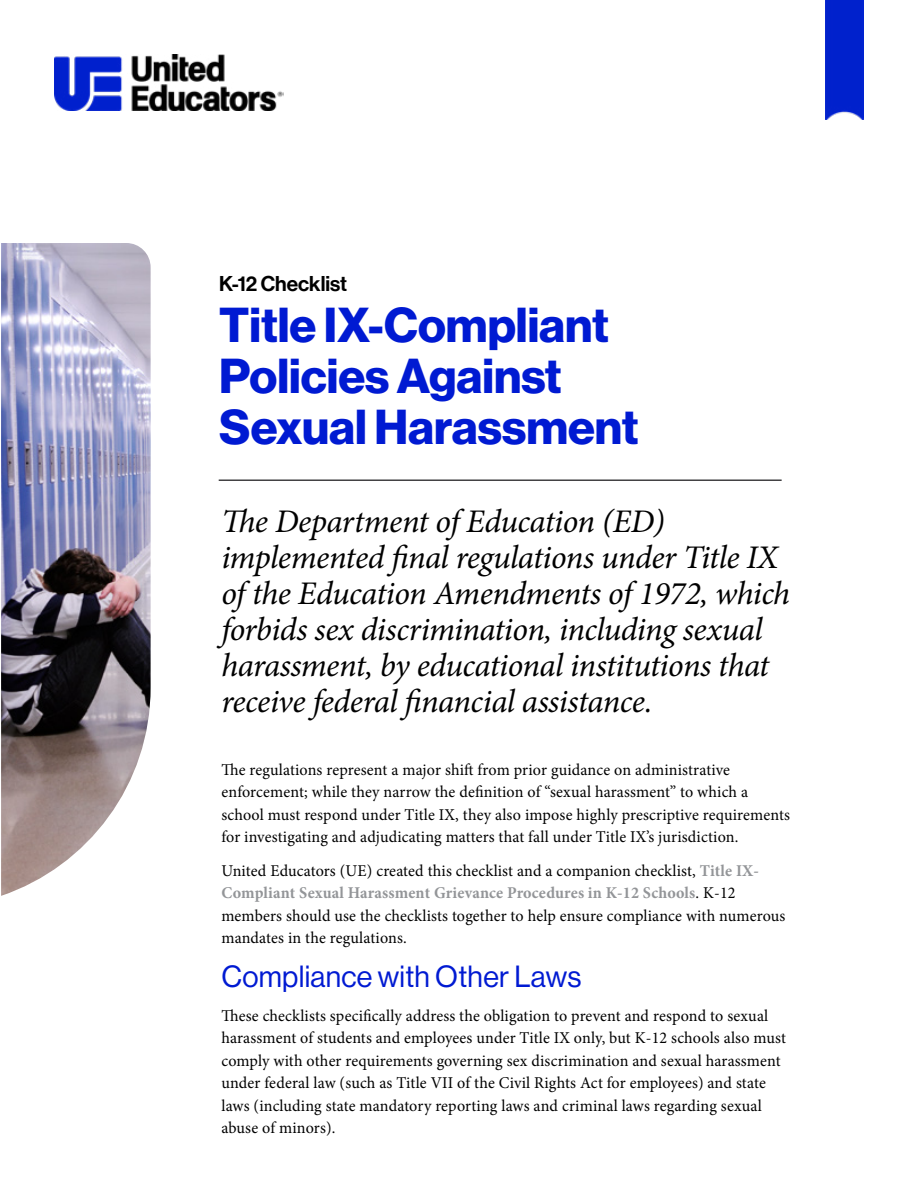
<style>
.page{position:relative;width:918px;height:1188px;background:#fff}
.page>*{position:absolute;margin:0;border:0;box-sizing:border-box;transform-origin:0 0}
.t1{font:48px/51px "N Haas Grotesk DS Pro 75 Bd";color:#001ad2}
.t2{font:italic 33px/36px "Minion Pro";letter-spacing:-.015em;color:#000}
.t3{font:30px "N Haas Grotesk DS Pro 55 Rg";letter-spacing:.01em;color:#001ad2}
.t4{font:21px "N Haas Grotesk DS Pro 65 Md";color:#000}
.t5{font:16.5px/22.5px "Minion Pro";letter-spacing:.01em;color:#000}
.s1{font-weight:700;color:#939598}
</style>
<div class="page">
<div style="left:826px;top:0;width:38px;height:119px;background:#0021cc"></div>
<img style="left:1px;top:243px;width:150px;height:653px">
<hr style="left:219px;top:479px;width:563px;height:2px;background:#414042">
<img style="left:54px;top:54px;width:230px;height:57px">
<p class="t4" style="left:219px;top:271px;width:129px">K-12 Checklist</p>
<h1 class="t1" style="left:219px;top:300px;width:421px">Title IX-Compliant<br>Policies Against<br>Sexual Harassment</h1>
<p class="t2" style="left:221px;top:503px;width:570px">The Department of Education (ED) implemented final regulations under Title IX of the Education Amendments of 1972, which forbids sex discrimination, including sexual harassment, by educational institutions that receive federal financial assistance.</p>
<p class="t5" style="left:221px;top:758px;width:570px">The regulations represent a major shift from prior guidance on administrative enforcement; while they narrow the definition of “sexual harassment” to which a school must respond under Title IX, they also impose highly prescriptive requirements for investigating and adjudicating matters that fall under Title IX’s jurisdiction.</p>
<p class="t5" style="left:221px;top:859px;width:566px">United Educators (UE) created this checklist and a companion checklist, <span class="s1">Title IX-Compliant Sexual Harassment Grievance Procedures in K-12 Schools</span>. K-12 members should use the checklists together to help ensure compliance with numerous mandates in the regulations.</p>
<h3 class="t3" style="left:221px;top:960px;width:362px">Compliance with Other Laws</h3>
<p class="t5" style="left:221px;top:1004px;width:566px">These checklists specifically address the obligation to prevent and respond to sexual harassment of students and employees under Title IX only, but K-12 schools also must comply with other requirements governing sex discrimination and sexual harassment under federal law (such as Title VII of the Civil Rights Act for employees) and state laws (including state mandatory reporting laws and criminal laws regarding sexual abuse of minors).</p>
</div>
